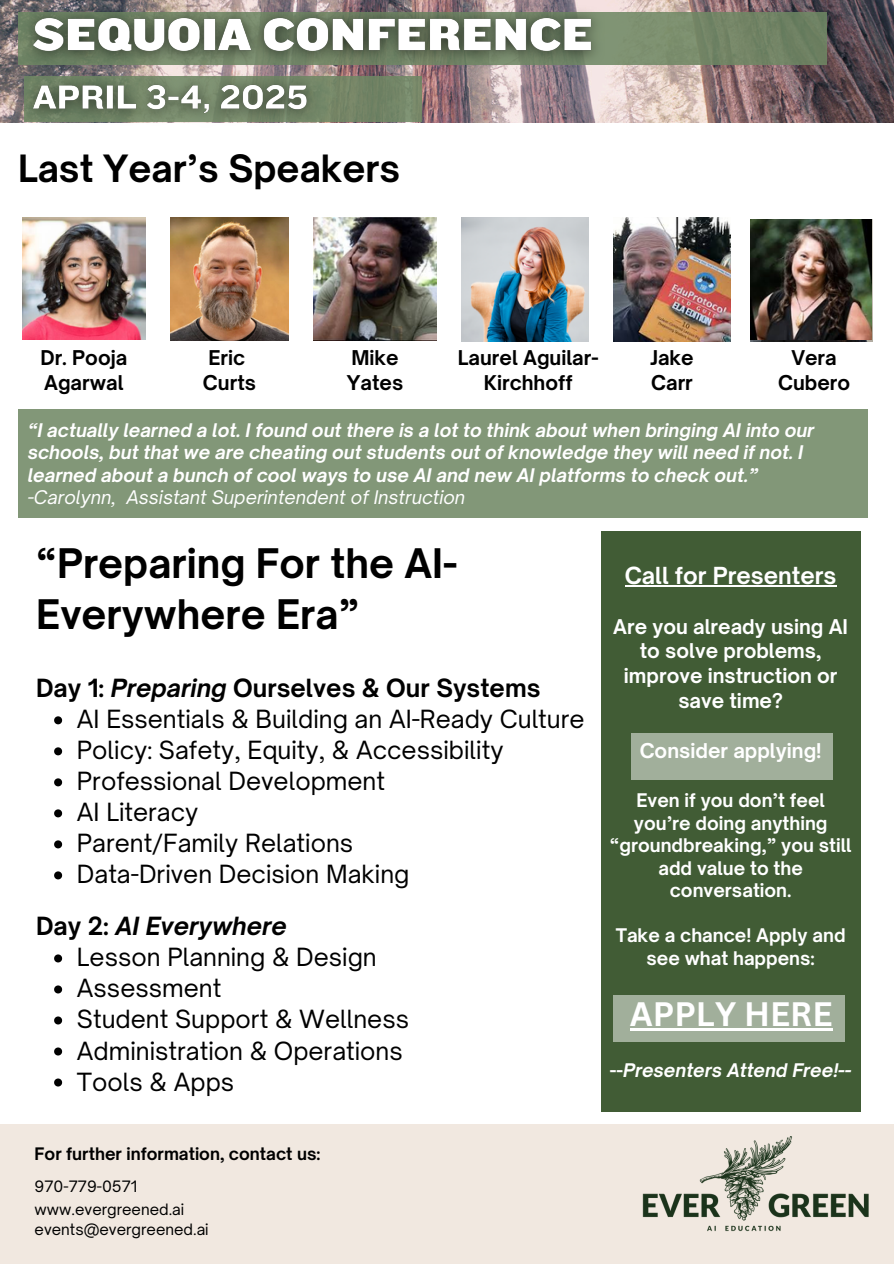
<style>
.page{position:relative;width:894px;height:1264px;background:#fff}
.page>*{position:absolute;margin:0;border:0;box-sizing:border-box;transform-origin:0 0}
.t1{font:700 39px/51px "Open Sauce One";color:#000}
.t2{font:700 36px "Open Sauce One";color:#000}
.t3{font:700 33px "Canva Sans";color:#fff}
.t4{font:24px "Open Sauce One";color:#000}
.t5{font:700 24px "Open Sauce One";color:#000}
.t6{font:italic 700 24px "Open Sauce One";color:#000}
.t7{font:700 22.5px "Open Sauce One";color:#fff}
.t8{font:700 19.5px/24.8px "Open Sauce One";color:#fff;text-align:center}
.t9{font:700 19.5px "Open Sauce One";color:#000}
.t10{font:italic 700 18px/22.5px "Open Sauce One";color:#fff}
.t11{font:700 18px/22.5px "Open Sauce One";color:#fff;text-align:center}
.t12{font:italic 18px "Open Sauce One";color:#fff}
.t13{font:700 16.5px "Open Sauce One";color:#000}
.t14{font:15px "Open Sauce One";color:#000}
.s1{font-style:italic}
.s2{font-style:normal}
</style>
<div class="page">
<img style="left:0;top:0;width:893px;height:123px">
<div style="left:601px;top:531px;width:259px;height:580px;background:#3b572f"></div>
<hr style="left:624px;top:585px;width:212px;height:1px;background:#fff">
<svg style="left:611px;top:12px;width:214px;height:53px;background:#758868"></svg>
<img style="left:461px;top:217px;width:127px;height:124px">
<img style="left:22px;top:217px;width:123px;height:123px">
<div style="left:0;top:1124px;width:893px;height:139px;background:#f1e8e0"></div>
<img style="left:642px;top:1136px;width:227px;height:94px">
<div style="left:631px;top:733px;width:201px;height:46px;background:#a1af9b"></div>
<img style="left:313px;top:217px;width:123px;height:123px">
<img style="left:170px;top:217px;width:118px;height:124px">
<img style="left:613px;top:217px;width:117px;height:124px">
<div style="left:18px;top:409px;width:849px;height:109px;background:#829778"></div>
<div style="left:613px;top:994px;width:231px;height:47px;background:#a1af9b"></div>
<img style="left:750px;top:219px;width:121px;height:121px">
<svg style="left:54px;top:716px;width:8px;height:8px"></svg>
<svg style="left:54px;top:747px;width:8px;height:8px"></svg>
<svg style="left:54px;top:778px;width:8px;height:8px"></svg>
<svg style="left:54px;top:809px;width:8px;height:8px"></svg>
<svg style="left:54px;top:840px;width:8px;height:8px"></svg>
<svg style="left:54px;top:871px;width:8px;height:8px"></svg>
<svg style="left:54px;top:954px;width:8px;height:8px"></svg>
<svg style="left:54px;top:985px;width:8px;height:8px"></svg>
<svg style="left:54px;top:1016px;width:8px;height:8px"></svg>
<svg style="left:54px;top:1047px;width:8px;height:8px"></svg>
<svg style="left:54px;top:1078px;width:8px;height:8px"></svg>
<img style="left:12px;top:0;width:599px;height:123px">
<h5 class="t2" style="left:18px;top:146px;width:383px">Last Year’s Speakers</h5>
<p class="t9" style="left:40px;top:346px;width:88px">Dr. Pooja</p>
<p class="t9" style="left:44px;top:370px;width:81px">Agarwal</p>
<p class="t9" style="left:208px;top:346px;width:38px">Eric</p>
<p class="t9" style="left:203px;top:370px;width:55px">Curts</p>
<p class="t9" style="left:351px;top:346px;width:49px">Mike</p>
<h5 class="t9" style="left:347px;top:370px;width:58px">Yates</h5>
<p class="t9" style="left:458px;top:346px;width:142px">Laurel Aguilar-</p>
<p class="t9" style="left:484px;top:370px;width:90px">Kirchhoff</p>
<p class="t9" style="left:650px;top:346px;width:45px">Jake</p>
<p class="t9" style="left:651px;top:370px;width:43px">Carr</p>
<p class="t10" style="left:28px;top:418px;width:787px">“I actually learned a lot. I found out there is a lot to think about when bringing AI into our schools, but that we are cheating out students out of knowledge they will need if not. I learned about a bunch of cool ways to use AI and new AI platforms to check out.”</p>
<p class="t12" style="left:28px;top:486px;width:439px">-Carolynn, Assistant Superintendent of Instruction</p>
<p class="t9" style="left:791px;top:346px;width:47px">Vera</p>
<p class="t9" style="left:777px;top:370px;width:74px">Cubero</p>
<p class="t1" style="left:36px;top:538px;width:423px">“Preparing For the AI-<br>Everywhere Era”</p>
<p class="t5" style="left:36px;top:673px;width:505px">Day 1: <span class="s1">Preparing</span> Ourselves &amp; Our Systems</p>
<p class="t4" style="left:77px;top:704px;width:509px">AI Essentials &amp; Building an AI-Ready Culture</p>
<p class="t4" style="left:77px;top:735px;width:428px">Policy: Safety, Equity, &amp; Accessibility</p>
<p class="t4" style="left:77px;top:766px;width:309px">Professional Development</p>
<p class="t4" style="left:77px;top:797px;width:123px">AI Literacy</p>
<p class="t4" style="left:77px;top:828px;width:278px">Parent/Family Relations</p>
<p class="t4" style="left:77px;top:859px;width:334px">Data-Driven Decision Making</p>
<p class="t6" style="left:36px;top:911px;width:252px"><span class="s2">Day 2:</span> AI Everywhere</p>
<p class="t4" style="left:77px;top:942px;width:301px">Lesson Planning &amp; Design</p>
<p class="t4" style="left:77px;top:973px;width:146px">Assessment</p>
<p class="t4" style="left:77px;top:1004px;width:333px">Student Support &amp; Wellness</p>
<p class="t4" style="left:77px;top:1035px;width:327px">Administration &amp; Operations</p>
<h2 class="t4" style="left:77px;top:1066px;width:159px">Tools &amp; Apps</h2>
<p class="t13" style="left:35px;top:1143px;width:287px">For further information, contact us:</p>
<h5 class="t14" style="left:35px;top:1176px;width:104px">970-779-0571</h5>
<h6 class="t14" style="left:35px;top:1199px;width:151px">www.evergreened.ai</h6>
<p class="t14" style="left:35px;top:1220px;width:175px">events@evergreened.ai</p>
<p class="t7" style="left:624px;top:561px;width:213px">Call for Presenters</p>
<p class="t8" style="left:613px;top:614px;width:236px">Are you already using AI to solve problems, improve instruction or save time?</p>
<p class="t8" style="left:639px;top:737px;width:183px">Consider applying!</p>
<p class="t11" style="left:609px;top:789px;width:243px">Even if you don’t feel you’re doing anything “groundbreaking,” you still add value to the conversation.</p>
<p class="t11" style="left:615px;top:924px;width:231px">Take a chance! Apply and see what happens:</p>
<p class="t3" style="left:629px;top:991px;width:204px">APPLY HERE</p>
<p class="t10" style="left:609px;top:1059px;width:243px"><span class="s2">--</span>Presenters Attend Free!--</p>
</div>
